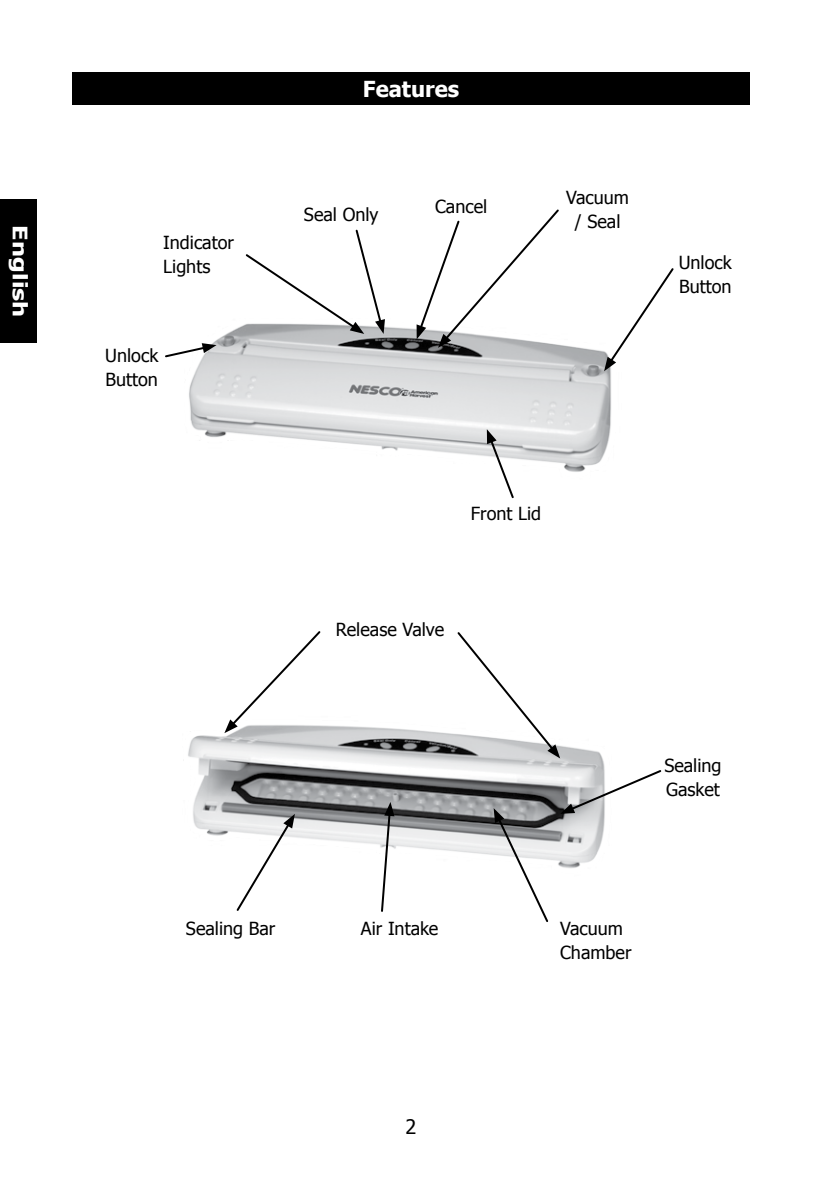
<style>
.page{position:relative;width:822px;height:1191px;background:#fff}
.page>*{position:absolute;margin:0;border:0;box-sizing:border-box;transform-origin:0 0}
.t1{font:700 22px "Tahoma";color:#fff}
.t2{font:700 20px "Tahoma";letter-spacing:.005em;color:#fff;scale:1.25 1}
.t3{font:20px "Tahoma";color:#000}
.t4{font:18px/24px "Tahoma";color:#000}
</style>
<div class="page">
<div style="left:0;top:199px;width:36px;height:144px;background:#000"></div>
<img style="left:188px;top:725px;width:417px;height:143px">
<img style="left:189px;top:324px;width:422px;height:148px">
<div style="left:72px;top:72px;width:678px;height:33px;background:#000"></div>
<svg style="left:224px;top:631px;width:98px;height:102px"></svg>
<svg style="left:456px;top:632px;width:104px;height:126px"></svg>
<svg style="left:487px;top:429px;width:28px;height:70px"></svg>
<svg style="left:165px;top:343px;width:52px;height:16px"></svg>
<svg style="left:604px;top:268px;width:70px;height:103px"></svg>
<svg style="left:380px;top:802px;width:14px;height:110px"></svg>
<svg style="left:494px;top:808px;width:56px;height:114px"></svg>
<svg style="left:235px;top:813px;width:60px;height:98px"></svg>
<svg style="left:244px;top:229px;width:141px;height:105px"></svg>
<svg style="left:417px;top:209px;width:144px;height:139px"></svg>
<svg style="left:560px;top:768px;width:102px;height:45px"></svg>
<p class="t2" style="left:34px;top:225px;width:75px;rotate:90deg">English</p>
<p class="t4" style="left:163px;top:229px;width:72px">Indicator<br>Lights</p>
<p class="t4" style="left:105px;top:342px;width:55px">Unlock<br>Button</p>
<p class="t1" style="left:363px;top:73px;width:98px">Features</p>
<p class="t4" style="left:304px;top:202px;width:76px">Seal Only</p>
<p class="t4" style="left:435px;top:194px;width:54px">Cancel</p>
<p class="t4" style="left:566px;top:185px;width:64px;text-align:center">Vacuum / Seal</p>
<p class="t4" style="left:679px;top:249px;width:55px">Unlock<br>Button</p>
<p class="t4" style="left:471px;top:500px;width:72px">Front Lid</p>
<p class="t4" style="left:336px;top:616px;width:110px">Release Valve</p>
<p class="t4" style="left:664px;top:753px;width:59px">Sealing<br>Gasket</p>
<p class="t4" style="left:186px;top:915px;width:91px">Sealing Bar</p>
<p class="t4" style="left:361px;top:915px;width:79px">Air Intake</p>
<p class="t4" style="left:560px;top:915px;width:73px">Vacuum<br>Chamber</p>
<p class="t3" style="left:406px;top:1113px;width:12px">2</p>
</div>
